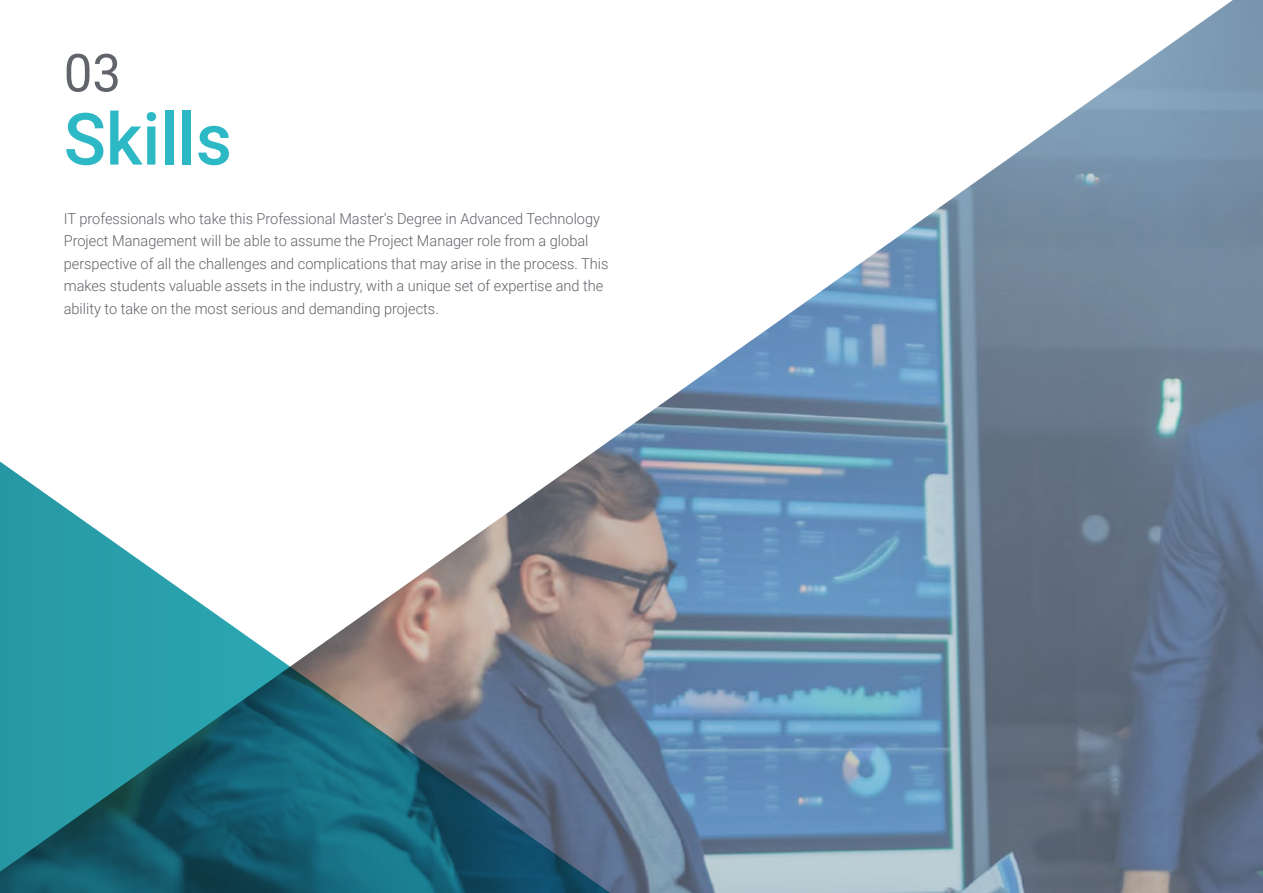
<style>
.page{position:relative;width:1263px;height:893px;background:#fff}
.page>*{position:absolute;margin:0;border:0;box-sizing:border-box;transform-origin:0 0}
.t1{font:500 72px "Roboto";color:#2db8c5}
.t2{font:52.5px "Roboto";color:#61646a}
.t3{font:300 15px/22.5px "Roboto";color:#61646a}
</style>
<div class="page">
<img style="left:602px;top:0;width:661px;height:893px">
<svg style="left:0;top:446px;width:640px;height:447px"></svg>
<h2 class="t2" style="left:64px;top:36px;width:59px">03</h2>
<h1 class="t1" style="left:64px;top:89px;width:170px">Skills</h1>
<p class="t3" style="left:64px;top:207px;width:546px">IT professionals who take this Professional Master's Degree in Advanced Technology Project Management will be able to assume the Project Manager role from a global perspective of all the challenges and complications that may arise in the process. This makes students valuable assets in the industry, with a unique set of expertise and the ability to take on the most serious and demanding projects.</p>
</div>
